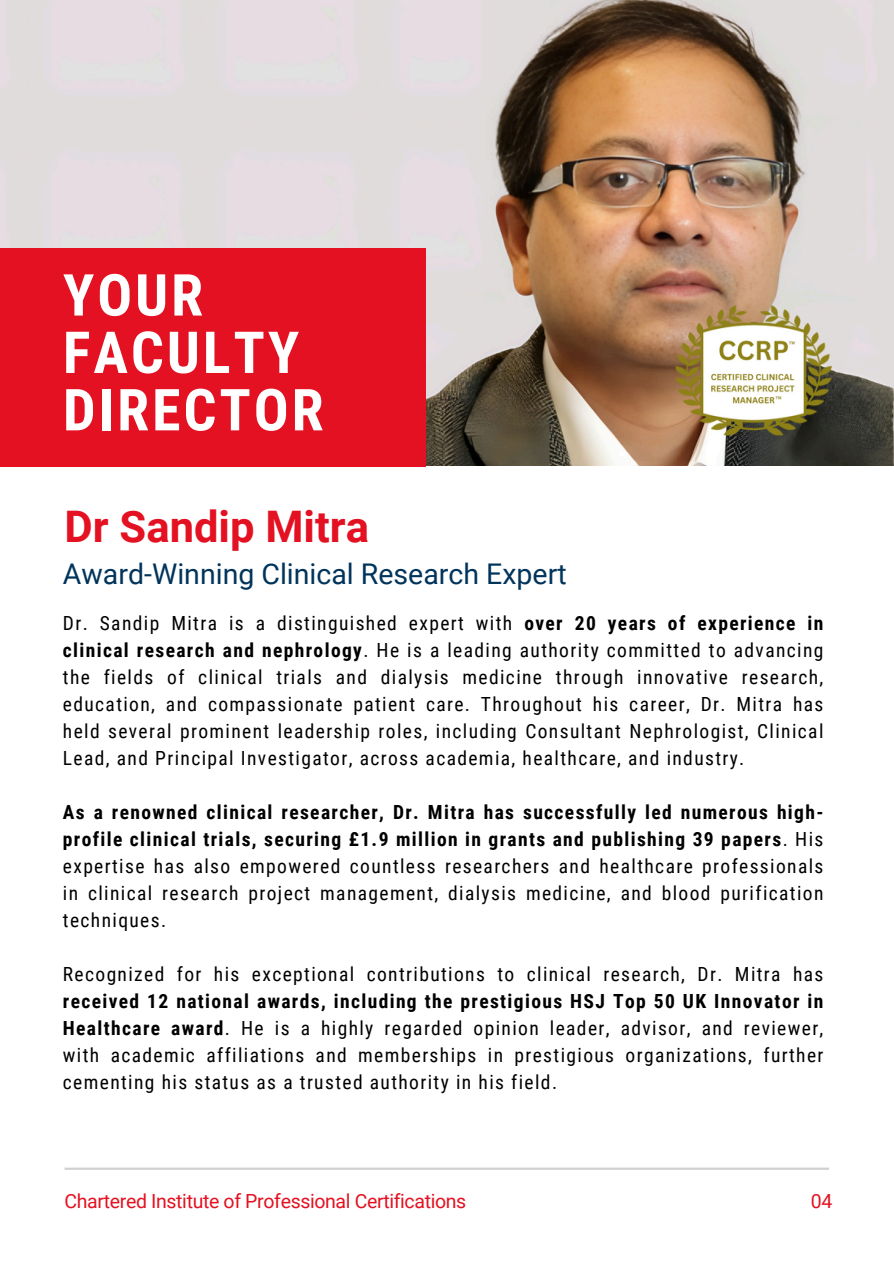
<style>
.page{position:relative;width:894px;height:1264px;background:#fff}
.page>*{position:absolute;margin:0;border:0;box-sizing:border-box;transform-origin:0 0}
.t1{font:700 57.9px/57.3px "Roboto Condensed";letter-spacing:.05em;color:#fff}
.t2{font:700 43.5px "Roboto";color:#e31121}
.t3{font:28.5px "Roboto";color:#00345b}
.t4{font:19.5px/27px "Roboto Condensed";letter-spacing:.07em;color:#000;text-align:justify}
.t5{font:19.5px "Roboto";letter-spacing:-.015em;color:#e31121}
.s1{font-weight:700}
</style>
<div class="page">
<img style="left:0;top:0;width:893px;height:465px">
<div style="left:0;top:248px;width:425px;height:218px;background:#e31121"></div>
<hr style="left:65px;top:1167px;width:763px;height:2px;background:#d1d1d1">
<img style="left:672px;top:302px;width:162px;height:136px">
<p class="t1" style="left:63px;top:267px;width:262px">YOUR<br>FACULTY<br>DIRECTOR</p>
<h3 class="t2" style="left:65px;top:502px;width:306px">Dr Sandip Mitra</h3>
<p class="t3" style="left:63px;top:557px;width:505px">Award-Winning Clinical Research Expert</p>
<p class="t4" style="left:63px;top:609px;width:761px">Dr. Sandip Mitra is a distinguished expert with <span class="s1">over 20 years of experience in clinical research and nephrology</span>. He is a leading authority committed to advancing the fields of clinical trials and dialysis medicine through innovative research, education, and compassionate patient care. Throughout his career, Dr. Mitra has held several prominent leadership roles, including Consultant Nephrologist, Clinical Lead, and Principal Investigator, across academia, healthcare, and industry.</p>
<h1 class="t4" style="left:63px;top:798px;width:761px"><span class="s1">As a renowned clinical researcher, Dr. Mitra has successfully led numerous high&shy;profile clinical trials, securing £1.9 million in grants and publishing 39 papers</span>. His expertise has also empowered countless researchers and healthcare professionals in clinical research project management, dialysis medicine, and blood purification techniques.</h1>
<p class="t4" style="left:63px;top:960px;width:761px">Recognized for his exceptional contributions to clinical research, Dr. Mitra has <span class="s1">received 12 national awards, including the prestigious HSJ Top 50 UK Innovator in Healthcare award</span>. He is a highly regarded opinion leader, advisor, and reviewer, with academic affiliations and memberships in prestigious organizations, further cementing his status as a trusted authority in his field.</p>
<h2 class="t5" style="left:65px;top:1189px;width:403px">Chartered Institute of Professional Certifications</h2>
<p class="t5" style="left:810px;top:1189px;width:23px">04</p>
</div>
